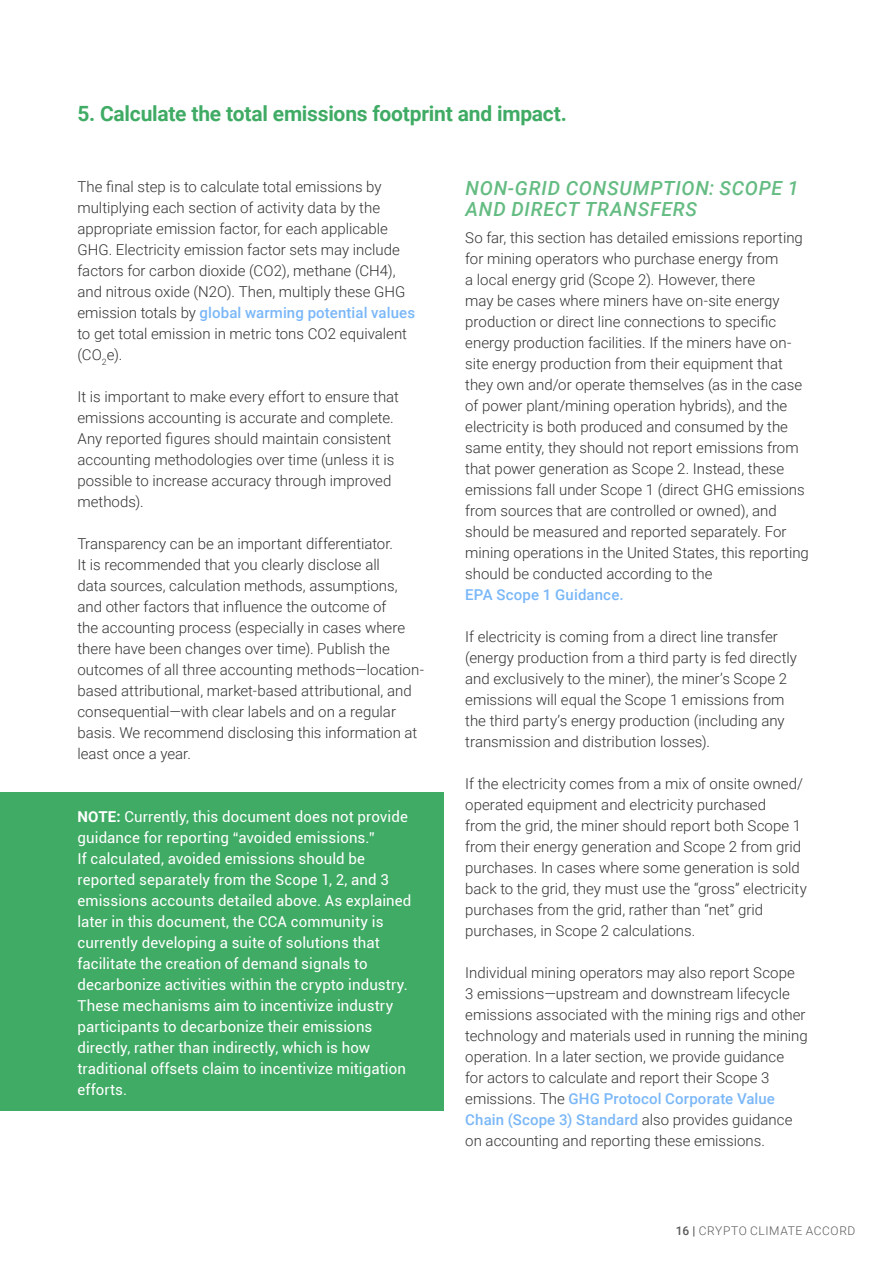
<style>
.page{position:relative;width:893px;height:1263px;background:#fff}
.page>*{position:absolute;margin:0;border:0;box-sizing:border-box;transform-origin:0 0}
.t1{font:700 21px "Roboto";letter-spacing:-.01em;color:#3fab64}
.t2{font:italic 500 19.5px/21px "Roboto";letter-spacing:.04em;color:#65bc83}
.t3{font:300 15px/21px "Roboto";color:#333}
.t4{font:15px/21px "Roboto";letter-spacing:.005em;color:#fff}
.t5{font:500 15px "Roboto";letter-spacing:.01em;color:#7ab7f8}
.t6{font:300 12px "Roboto";letter-spacing:.05em;color:#595959}
.s1{font-weight:500;color:#7ab7f8}
.s2{font-weight:700}
.s3{font-weight:500}
</style>
<div class="page">
<div style="left:0;top:792px;width:443px;height:318px;background:#3fab64"></div>
<h1 class="t1" style="left:77px;top:99px;width:491px">5. Calculate the total emissions footprint and impact.</h1>
<p class="t3" style="left:77px;top:175px;width:339px">The final step is to calculate total emissions by multiplying each section of activity data by the appropriate emission factor, for each applicable GHG. Electricity emission factor sets may include factors for carbon dioxide (CO2), methane (CH4), and nitrous oxide (N2O). Then, multiply these GHG emission totals by <span class="s1">global warming potential values </span>to get total emission in metric tons CO2 equivalent (CO<sub>2</sub>e).</p>
<p class="t3" style="left:77px;top:385px;width:323px">It is important to make every effort to ensure that emissions accounting is accurate and complete.<br>Any reported figures should maintain consistent accounting methodologies over time (unless it is possible to increase accuracy through improved methods).</p>
<p class="t3" style="left:77px;top:532px;width:348px">Transparency can be an important differentiator.<br>It is recommended that you clearly disclose all<br>data sources, calculation methods, assumptions, and other factors that influence the outcome of<br>the accounting process (especially in cases where there have been changes over time). Publish the outcomes of all three accounting methods—location&shy;based attributional, market-based attributional, and consequential—with clear labels and on a regular basis. We recommend disclosing this information at least once a year.</p>
<p class="t4" style="left:77px;top:805px;width:335px"><span class="s2">NOTE:</span> Currently, this document does not provide guidance for reporting “avoided emissions.”<br>If calculated, avoided emissions should be reported separately from the Scope 1, 2, and 3 emissions accounts detailed above. As explained later in this document, the CCA community is currently developing a suite of solutions that facilitate the creation of demand signals to decarbonize activities within the crypto industry.<br>These mechanisms aim to incentivize industry participants to decarbonize their emissions directly, rather than indirectly, which is how traditional offsets claim to incentivize mitigation efforts.</p>
<h2 class="t2" style="left:466px;top:177px;width:334px">NON-GRID CONSUMPTION: SCOPE 1<br>AND DIRECT TRANSFERS</h2>
<p class="t3" style="left:465px;top:227px;width:345px">So far, this section has detailed emissions reporting for mining operators who purchase energy from<br>a local energy grid (Scope 2). However, there<br>may be cases where miners have on-site energy production or direct line connections to specific energy production facilities. If the miners have on&shy;site energy production from their equipment that they own and/or operate themselves (as in the case of power plant/mining operation hybrids), and the electricity is both produced and consumed by the same entity, they should not report emissions from that power generation as Scope 2. Instead, these emissions fall under Scope 1 (direct GHG emissions from sources that are controlled or owned), and should be measured and reported separately. For mining operations in the United States, this reporting should be conducted according to the</p>
<p class="t5" style="left:465px;top:584px;width:160px">EPA Scope 1 Guidance.</p>
<p class="t3" style="left:465px;top:626px;width:333px">If electricity is coming from a direct line transfer (energy production from a third party is fed directly and exclusively to the miner), the miner’s Scope 2 emissions will equal the Scope 1 emissions from the third party’s energy production (including any transmission and distribution losses).</p>
<p class="t3" style="left:465px;top:773px;width:343px">If the electricity comes from a mix of onsite owned/ operated equipment and electricity purchased<br>from the grid, the miner should report both Scope 1 from their energy generation and Scope 2 from grid purchases. In cases where some generation is sold back to the grid, they must use the “gross” electricity purchases from the grid, rather than “net” grid purchases, in Scope 2 calculations.</p>
<p class="t3" style="left:465px;top:962px;width:344px">Individual mining operators may also report Scope<br>3 emissions—upstream and downstream lifecycle emissions associated with the mining rigs and other technology and materials used in running the mining operation. In a later section, we provide guidance<br>for actors to calculate and report their Scope 3 emissions. The <span class="s1">GHG Protocol Corporate Value Chain (Scope 3) Standard</span> also provides guidance on accounting and reporting these emissions.</p>
<p class="t6" style="left:676px;top:1223px;width:181px"><span class="s3">16 |</span> CRYPTO CLIMATE ACCORD</p>
</div>
